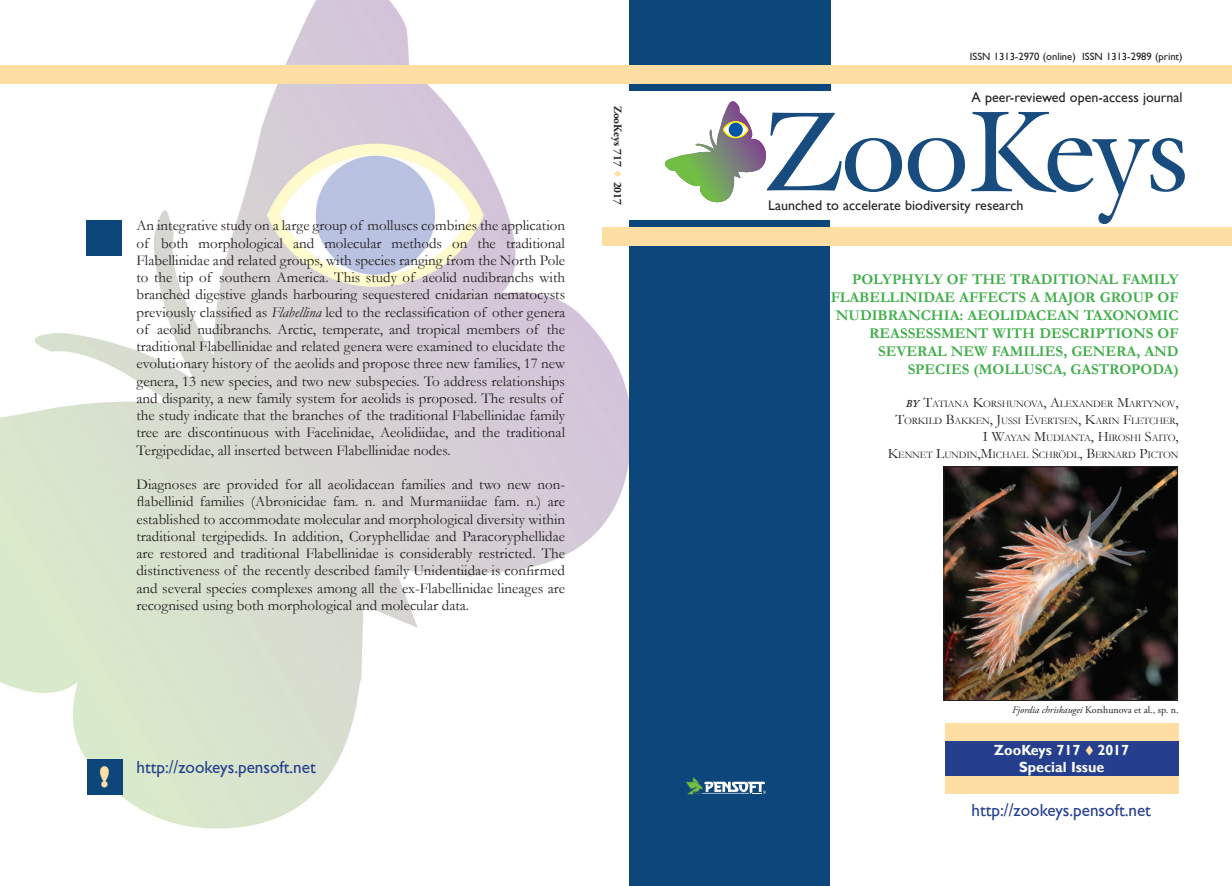
<style>
.page{position:relative;width:1232px;height:886px;background:#fff}
.page>*{position:absolute;margin:0;border:0;box-sizing:border-box;transform-origin:0 0}
.t1{font:800 27.12px "Gill Sans";color:#ffdea4}
.t2{font:17.5px "Gill Sans";color:#253f8e}
.t3{font:15px/17.2px "Garamond";color:#231f20}
.t4{font:700 15px/18px "Garamond";color:#40ae49;text-align:right}
.t5{font:700 14.62px/17.6px "Gill Sans";color:#fff;text-align:center}
.t6{font:14px "Gill Sans";color:#231f20}
.t7{font:700 11.25px "Adobe Garamond Pro";color:#231f20}
.t8{font:10.62px "Gill Sans";color:#231f20}
.t9{font:10.12px/17.2px "Garamond";letter-spacing:-.015em;color:#231f20;text-align:right}
.t10{font:10px "Adobe Garamond Pro";color:#231f20}
.s1{font-style:italic}
.s2{color:#ffdea4}
.s3{font-weight:600;font-style:italic}
.s4{font-size:14.38px}
</style>
<div class="page">
<img style="left:0;top:0;width:655px;height:829px">
<div style="left:629px;top:221px;width:200px;height:665px;background:#0d467b"></div>
<div style="left:629px;top:0;width:201px;height:91px;background:#0d467b"></div>
<svg style="left:686px;top:777px;width:79px;height:17px"></svg>
<div style="left:0;top:65px;width:1231px;height:19px;background:#ffdea4"></div>
<div style="left:602px;top:228px;width:629px;height:18px;background:#ffdea4"></div>
<svg style="left:664px;top:101px;width:300px;height:102px"></svg>
<svg style="left:971px;top:112px;width:213px;height:112px"></svg>
<div style="left:944px;top:740px;width:234px;height:36px;background:#253f8e"></div>
<div style="left:944px;top:723px;width:234px;height:17px;background:#ffdea4"></div>
<div style="left:944px;top:776px;width:234px;height:18px;background:#ffdea4"></div>
<div style="left:87px;top:759px;width:35px;height:35px;background:#0d467b"></div>
<div style="left:86px;top:221px;width:36px;height:35px;background:#0d467b"></div>
<img style="left:945px;top:468px;width:230px;height:231px">
<div style="left:943px;top:466px;width:234px;height:235px;border:1px solid #231f20"></div>
<p class="t3" style="left:136px;top:217px;width:430px">An integrative study on a large group of molluscs combines the application of both morphological and molecular methods on the traditional Flabellinidae and related groups, with species ranging from the North Pole to the tip of southern America. This study of aeolid nudibranchs with branched digestive glands harbouring sequestered cnidarian nematocysts previously classified as <span class="s1">Flabellina</span> led to the reclassification of other genera of aeolid nudibranchs. Arctic, temperate, and tropical members of the traditional Flabellinidae and related genera were examined to elucidate the evolutionary history of the aeolids and propose three new families, 17 new genera, 13 new species, and two new subspecies. To address relationships and disparity, a new family system for aeolids is proposed. The results of the study indicate that the branches of the traditional Flabellinidae family tree are discontinuous with Facelinidae, Aeolidiidae, and the traditional Tergipedidae, all inserted between Flabellinidae nodes.</p>
<p class="t3" style="left:136px;top:475px;width:430px;text-align:justify">Diagnoses are provided for all aeolidacean families and two new non&shy;flabellinid families (Abronicidae fam. n. and Murmaniidae fam. n.) are established to accommodate molecular and morphological diversity within traditional tergipedids. In addition, Coryphellidae and Paracoryphellidae are restored and traditional Flabellinidae is considerably restricted. The distinctiveness of the recently described family Unidentiidae is confirmed and several species complexes among all the ex-Flabellinidae lineages are recognised using both morphological and molecular data.</p>
<p class="t7" style="left:624px;top:106px;width:101px;rotate:90deg">ZooKeys 717 <span class="s2">▼</span> 2017</p>
<h1 class="t1" style="left:99px;top:760px;width:12px">!</h1>
<p class="t2" style="left:136px;top:757px;width:181px">http://zookeys.pensoft.net</p>
<p class="t8" style="left:969px;top:50px;width:214px">ISSN 1313-2970 (online) ISSN 1313-2989 (print)</p>
<p class="t6" style="left:971px;top:89px;width:213px">A peer-reviewed open-access journal</p>
<p class="t6" style="left:768px;top:197px;width:257px">Launched to accelerate biodiversity research</p>
<p class="t4" style="left:830px;top:271px;width:349px">POLYPHYLY OF THE TRADITIONAL FAMILY FLABELLINIDAE AFFECTS A MAJOR GROUP OF NUDIBRANCHIA: AEOLIDACEAN TAXONOMIC REASSESSMENT WITH DESCRIPTIONS OF SEVERAL NEW FAMILIES, GENERA, AND SPECIES (MOLLUSCA, GASTROPODA)</p>
<p class="t9" style="left:887px;top:394px;width:292px"><span class="s3">by</span> <span class="s4">T</span>ATIANA <span class="s4">K</span>ORSHUNOVA<span class="s4">, A</span>LEXANDER <span class="s4">M</span>ARTYNOV<span class="s4">, T</span>ORKILD <span class="s4">B</span>AKKEN<span class="s4">, J</span>USSI <span class="s4">E</span>VERTSEN<span class="s4">, K</span>ARIN <span class="s4">F</span>LETCHER<span class="s4">,<br>I W</span>AYAN <span class="s4">M</span>UDIANTA<span class="s4">, H</span>IROSHI <span class="s4">S</span>AITO<span class="s4">,<br>K</span>ENNET <span class="s4">L</span>UNDIN<span class="s4">,M</span>ICHAEL <span class="s4">S</span>CHRÖDL<span class="s4">, B</span>ERNARD <span class="s4">P</span>ICTON</p>
<p class="t10" style="left:1012px;top:703px;width:168px"><span class="s1">Fjordia chriskaugei</span> Korshunova et al., sp. n.</p>
<p class="t5" style="left:994px;top:741px;width:136px">ZooKeys 717 <span class="s2">▼</span> 2017<br>Special Issue</p>
<p class="t2" style="left:971px;top:800px;width:181px">http://zookeys.pensoft.net</p>
</div>
